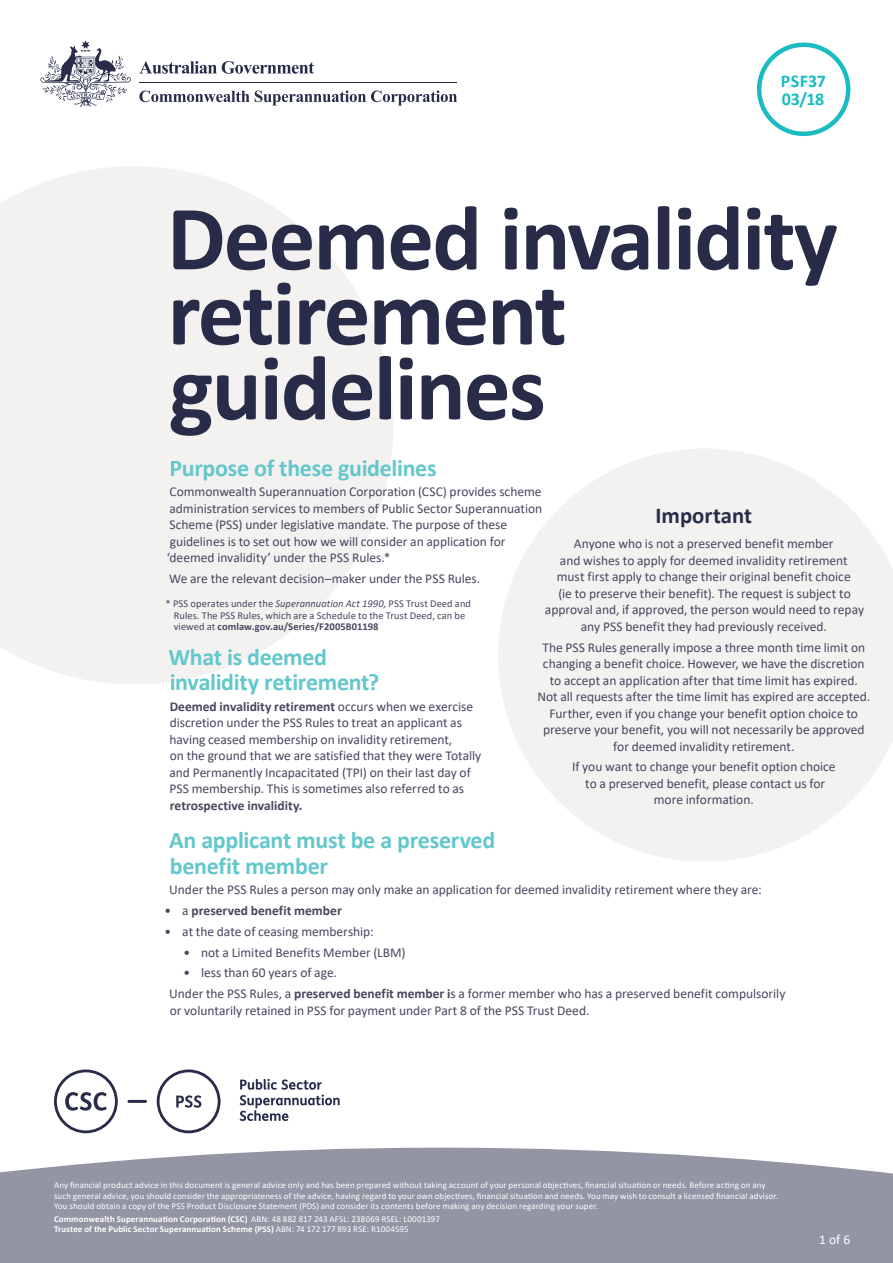
<style>
.page{position:relative;width:893px;height:1263px;background:#fff}
.page>*{position:absolute;margin:0;border:0;box-sizing:border-box;transform-origin:0 0}
.t1{font:700 93px/75px "Calibri";letter-spacing:-.02em;color:#282c48}
.t2{font:700 24px/25.5px "Calibri";letter-spacing:-.015em;color:#63c7cc}
.t3{font:700 22.8px "Calibri";letter-spacing:-.005em;color:#282c48}
.t4{font:700 18px/18px "Calibri";letter-spacing:-.005em;color:#1abcc1}
.t5{font:13.5px/16.5px "Calibri";letter-spacing:-.005em;color:#48465f}
.t6{font:700 13.5px "Calibri";color:#48465f}
.t7{font:13.5px "Calibri";color:#fff}
.t8{font:10.5px/11.6px "Calibri";letter-spacing:.005em;color:#48465f}
.t9{font:9px/10.5px "Calibri";letter-spacing:.01em;color:#fff}
.t10{font:700 9px/10.5px "Calibri";letter-spacing:.015em;color:#fff}
.s1{font-style:italic}
.s2{font-weight:700}
.s3{font-weight:400}
</style>
<div class="page">
<svg style="left:40px;top:40px;width:91px;height:67px"></svg>
<hr style="left:139px;top:82px;width:318px;height:1px;background:#282c48">
<svg style="left:139px;top:90px;width:318px;height:15px"></svg>
<svg style="left:139px;top:61px;width:175px;height:13px"></svg>
<hr style="left:127px;top:1100px;width:20px;height:3px;background:#282c48">
<svg style="left:54px;top:1069px;width:64px;height:64px"></svg>
<svg style="left:240px;top:1079px;width:100px;height:42px"></svg>
<svg style="left:157px;top:1069px;width:63px;height:64px"></svg>
<svg style="left:0;top:1148px;width:893px;height:115px;background:#9a9baa"></svg>
<div style="left:757px;top:43px;width:93px;height:93px;border:4px solid #1abcc1;border-radius:50%"></div>
<svg style="left:0;top:166px;width:393px;height:518px;fill:#f4f2f1"></svg>
<svg style="left:498px;top:449px;width:395px;height:413px;fill:#f4f2f1"></svg>
<h3 class="t4" style="left:781px;top:72px;width:47px">PSF37<br>03/18</h3>
<h1 class="t1" style="left:167px;top:200px;width:672px">Deemed invalidity retirement guidelines</h1>
<h2 class="t2" style="left:170px;top:454px;width:269px">Purpose of these guidelines</h2>
<p class="t5" style="left:167px;top:483px;width:377px">Commonwealth Superannuation Corporation (CSC) provides scheme administration services to members of Public Sector Superannuation Scheme (PSS) under legislative mandate. The purpose of these guidelines is to set out how we will consider an application for ‘deemed invalidity’ under the PSS Rules.*</p>
<p class="t5" style="left:169px;top:570px;width:313px">We are the relevant decision–maker under the PSS Rules.</p>
<p class="t8" style="left:174px;top:598px;width:299px;text-indent:-8px">* PSS operates under the <span class="s1">Superannuation Act 1990,</span> PSS Trust Deed and<br>Rules. The PSS Rules, which are a Schedule to the Trust Deed, can be viewed at <span class="s2">comlaw.gov.au/Series/F2005B01198</span></p>
<h2 class="t2" style="left:168px;top:643px;width:212px">What is deemed invalidity retirement?</h2>
<p class="t5" style="left:169px;top:698px;width:313px"><span class="s2">Deemed invalidity retirement</span> occurs when we exercise discretion under the PSS Rules to treat an applicant as having ceased membership on invalidity retirement,<br>on the ground that we are satisfied that they were Totally and Permanently Incapacitated (TPI) on their last day of PSS membership. This is sometimes also referred to as</p>
<p class="t6" style="left:170px;top:796px;width:134px">retrospective invalidity.</p>
<h2 class="t2" style="left:169px;top:827px;width:328px">An applicant must be a preserved benefit member</h2>
<p class="t5" style="left:169px;top:881px;width:594px">Under the PSS Rules a person may only make an application for deemed invalidity retirement where they are:</p>
<p class="t6" style="left:165px;top:901px;width:179px"><span class="s3">• a</span> preserved benefit member</p>
<p class="t5" style="left:165px;top:923px;width:211px">• at the date of ceasing membership:</p>
<p class="t5" style="left:183px;top:943px;width:224px">• not a Limited Benefits Member (LBM)</p>
<p class="t5" style="left:169px;top:962px;width:618px;line-height:20.7px;text-indent:14px">• less than 60 years of age.<br>Under the PSS Rules, a <span class="s2">preserved benefit member i</span>s a former member who has a preserved benefit compulsorily</p>
<p class="t5" style="left:170px;top:1001px;width:421px">or voluntarily retained in PSS for payment under Part 8 of the PSS Trust Deed.</p>
<h3 class="t3" style="left:656px;top:499px;width:98px">Important</h3>
<p class="t5" style="left:545px;top:535px;width:321px;text-align:center">Anyone who is not a preserved benefit member<br>and wishes to apply for deemed invalidity retirement<br>must first apply to change their original benefit choice<br>(ie to preserve their benefit). The request is subject to approval and, if approved, the person would need to repay any PSS benefit they had previously received.</p>
<p class="t5" style="left:537px;top:639px;width:334px;text-align:center">The PSS Rules generally impose a three month time limit on changing a benefit choice. However, we have the discretion to accept an application after that time limit has expired.<br>Not all requests after the time limit has expired are accepted.<br>Further, even if you change your benefit option choice to preserve your benefit, you will not necessarily be approved for deemed invalidity retirement.</p>
<p class="t5" style="left:572px;top:758px;width:265px;text-align:center">If you want to change your benefit option choice to a preserved benefit, please contact us for more information.</p>
<p class="t9" style="left:54px;top:1180px;width:726px">Any financial product advice in this document is general advice only and has been prepared without taking account of your personal objectives, financial situation or needs. Before acting on any such general advice, you should consider the appropriateness of the advice, having regard to your own objectives, financial situation and needs. You may wish to consult a licensed financial advisor.<br>You should obtain a copy of the PSS Product Disclosure Statement (PDS) and consider its contents before making any decision regarding your super.</p>
<p class="t10" style="left:54px;top:1213px;width:388px">Commonwealth Superannuation Corporation (CSC) <span class="s3">ABN: 48 882 817 243 AFSL: 238069 RSEL: L0001397<br></span>Trustee of the Public Sector Superannuation Scheme (PSS) <span class="s3">ABN: 74 172 177 893 RSE: R1004595</span></p>
<p class="t7" style="left:819px;top:1230px;width:33px">1 of 6</p>
</div>
